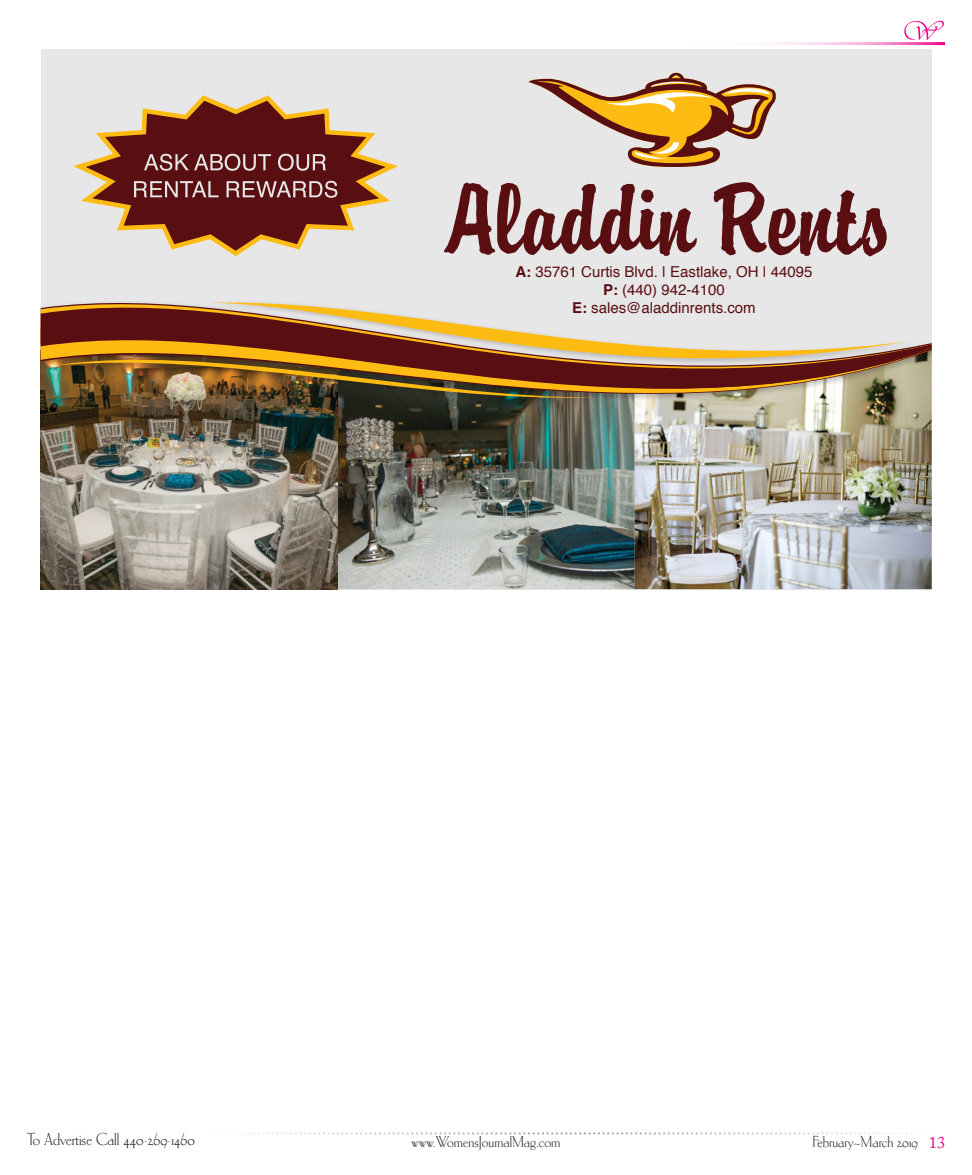
<style>
.page{position:relative;width:972px;height:1175px;background:#fff}
.page>*{position:absolute;margin:0;border:0;box-sizing:border-box;transform-origin:0 0}
.t1{font:18px "Carlton Std";color:#231f20}
.t2{font:16.5px "Carlton Std";color:#231f20}
.t3{font:16.5px "Carlton Com";color:#231f20}
.t4{font:15px/18px "Helvetica";color:#590f12;text-align:center}
.s1{font-weight:700}
.s2{font-family:"Adobe Caslon Pro";color:#ec008c}
</style>
<div class="page">
<div style="left:41px;top:49px;width:891px;height:540px;background:#e8e7e8"></div>
<img style="left:41px;top:460px;width:594px;height:129px">
<img style="left:635px;top:460px;width:297px;height:129px">
<img style="left:41px;top:302px;width:891px;height:154px">
<img style="left:54px;top:342px;width:541px;height:60px">
<svg style="left:73px;top:95px;width:325px;height:161px"></svg>
<svg style="left:144px;top:154px;width:127px;height:17px"></svg>
<svg style="left:278px;top:154px;width:48px;height:17px"></svg>
<svg style="left:134px;top:181px;width:85px;height:16px"></svg>
<svg style="left:227px;top:181px;width:110px;height:17px"></svg>
<svg style="left:444px;top:183px;width:253px;height:73px"></svg>
<svg style="left:713px;top:182px;width:174px;height:75px"></svg>
<svg style="left:528px;top:73px;width:248px;height:94px"></svg>
<svg style="left:235px;top:1132px;width:672px;height:2px"></svg>
<hr style="left:251px;top:42px;width:694px;height:3px;background:#ec008c">
<svg style="left:904px;top:21px;width:40px;height:19px"></svg>
<p class="t4" style="left:515px;top:263px;width:299px"><span class="s1">A:</span> 35761 Curtis Blvd. | Eastlake, OH | 44095<br><span class="s1">P:</span> (440) 942-4100<br><span class="s1">E:</span> sales@aladdinrents.com</p>
<p class="t1" style="left:27px;top:1130px;width:169px">To Advertise Call 440-269-1460</p>
<p class="t2" style="left:412px;top:1133px;width:150px">www.WomensJournalMag.com</p>
<p class="t3" style="left:813px;top:1133px;width:134px">February~March 2019 <span class="s2">13</span></p>
</div>
